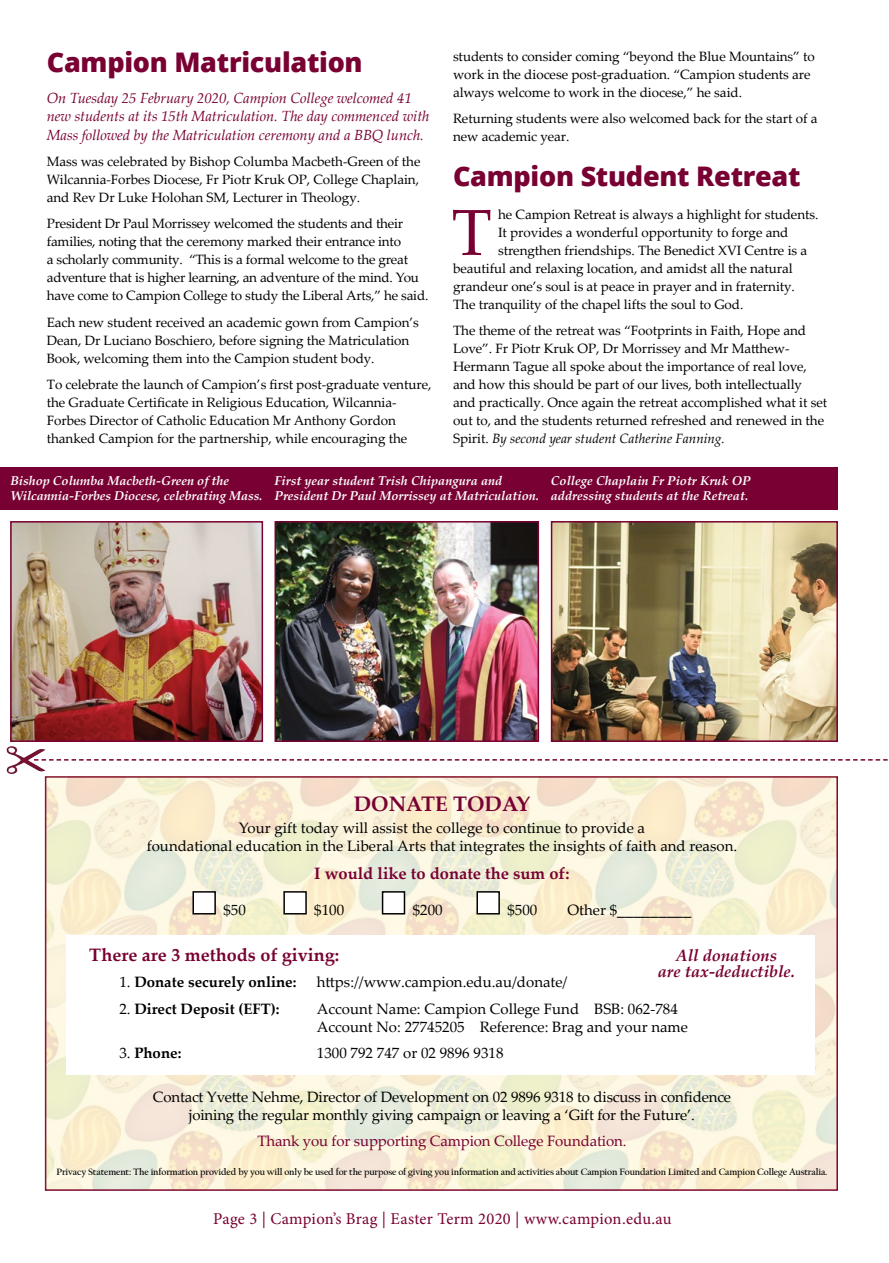
<style>
.page{position:relative;width:889px;height:1263px;background:#fff}
.page>*{position:absolute;margin:0;border:0;box-sizing:border-box;transform-origin:0 0}
.t1{font:65.25px "Palatino Linotype";color:#780032}
.t2{font:800 27px "Open Sans";letter-spacing:-.01em;color:#780032}
.t3{font:700 21px "Palatino Linotype";color:#780032}
.t4{font:700 18px "Palatino Linotype";color:#780032}
.t5{font:16.5px "Minion Pro";letter-spacing:.015em;color:#780032}
.t6{font:italic 700 16.5px/16.5px "Palatino Linotype";color:#780032;text-align:center}
.t7{font:700 16.5px "Palatino Linotype";color:#780032}
.t8{font:16.5px "Palatino Linotype";color:#000}
.t9{font:15px/18px "Palatino Linotype";color:#000;text-align:center}
.t10{font:700 15px "Palatino Linotype";color:#000}
.t11{font:15px "Palatino Linotype";letter-spacing:-.01em;color:#780032}
.t12{font:italic 14.7px/18.8px "Palatino Linotype";letter-spacing:-.005em;color:#780032}
.t13{font:13.5px/18px "Palatino Linotype";letter-spacing:-.005em;color:#000}
.t14{font:italic 700 12.75px/15px "Palatino Linotype";color:#fff}
.t15{font:700 9.6px "Californian FB";letter-spacing:-.015em;color:#000}
.s1{font-style:italic}
.s2{font-size:15px}
.s3{font-weight:400}
</style>
<div class="page">
<img style="left:13px;top:524px;width:247px;height:215px">
<div style="left:10px;top:521px;width:253px;height:221px;border:2px solid #780032"></div>
<img style="left:554px;top:524px;width:281px;height:215px">
<div style="left:551px;top:521px;width:287px;height:221px;border:2px solid #780032"></div>
<img style="left:277px;top:524px;width:259px;height:215px">
<div style="left:274px;top:521px;width:265px;height:221px;border:2px solid #780032"></div>
<div style="left:0;top:468px;width:838px;height:42px;background:#780032"></div>
<svg style="left:49px;top:759px;width:839px;height:2px"></svg>
<img style="left:6px;top:746px;width:40px;height:28px">
<svg style="left:46px;top:776px;width:791px;height:414px;background:#f4ecd4"></svg>
<div style="left:67px;top:935px;width:748px;height:139px;background:#fff"></div>
<div style="left:193px;top:892px;width:22px;height:22px;background:#fff"></div>
<div style="left:192px;top:891px;width:24px;height:23px;border:1px solid #000"></div>
<div style="left:284px;top:892px;width:22px;height:22px;background:#fff"></div>
<div style="left:283px;top:891px;width:24px;height:23px;border:1px solid #000"></div>
<div style="left:382px;top:892px;width:22px;height:22px;background:#fff"></div>
<div style="left:382px;top:891px;width:23px;height:23px;border:1px solid #000"></div>
<div style="left:477px;top:892px;width:22px;height:22px;background:#fff"></div>
<div style="left:476px;top:891px;width:24px;height:23px;border:1px solid #000"></div>
<h2 class="t2" style="left:47px;top:41px;width:317px">Campion Matriculation</h2>
<p class="t12" style="left:47px;top:88px;width:384px">On Tuesday 25 February 2020, Campion College welcomed 41 new students at its 15th Matriculation. The day commenced with<br>Mass followed by the Matriculation ceremony and a BBQ lunch.</p>
<p class="t13" style="left:47px;top:152px;width:375px;text-align:justify">Mass was celebrated by Bishop Columba Macbeth-Green of the Wilcannia-Forbes Diocese, Fr Piotr Kruk OP, College Chaplain, and Rev Dr Luke Holohan SM, Lecturer in Theology.</p>
<p class="t13" style="left:47px;top:214px;width:383px">President Dr Paul Morrissey welcomed the students and their families, noting that the ceremony marked their entrance into<br>a scholarly community. “This is a formal welcome to the great adventure that is higher learning, an adventure of the mind. You have come to Campion College to study the Liberal Arts,” he said.</p>
<p class="t13" style="left:47px;top:313px;width:373px">Each new student received an academic gown from Campion’s<br>Dean, Dr Luciano Boschiero, before signing the Matriculation<br>Book, welcoming them into the Campion student body.</p>
<p class="t13" style="left:47px;top:375px;width:386px">To celebrate the launch of Campion’s first post-graduate venture, the Graduate Certificate in Religious Education, Wilcannia-Forbes Director of Catholic Education Mr Anthony Gordon thanked Campion for the partnership, while encouraging the</p>
<p class="t13" style="left:453px;top:47px;width:363px">students to consider coming “beyond the Blue Mountains” to work in the diocese post-graduation. “Campion students are always welcome to work in the diocese,” he said.</p>
<p class="t13" style="left:453px;top:109px;width:366px">Returning students were also welcomed back for the start of a new academic year.</p>
<h2 class="t2" style="left:453px;top:156px;width:349px">Campion Student Retreat</h2>
<h1 class="t1" style="left:452px;top:186px;width:41px">T</h1>
<p class="t13" style="left:498px;top:205px;width:322px">he Campion Retreat is always a highlight for students.</p>
<p class="t13" style="left:498px;top:223px;width:292px">It provides a wonderful opportunity to forge and</p>
<p class="t13" style="left:498px;top:241px;width:311px">strengthen friendships. The Benedict XVI Centre is a</p>
<p class="t13" style="left:453px;top:259px;width:341px">beautiful and relaxing location, and amidst all the natural</p>
<p class="t13" style="left:453px;top:277px;width:343px">grandeur one’s soul is at peace in prayer and in fraternity.</p>
<p class="t13" style="left:453px;top:295px;width:292px">The tranquility of the chapel lifts the soul to God.</p>
<p class="t13" style="left:453px;top:321px;width:376px">The theme of the retreat was “Footprints in Faith, Hope and Love”. Fr Piotr Kruk OP, Dr Morrissey and Mr Matthew-Hermann Tague all spoke about the importance of real love, and how this should be part of our lives, both intellectually and practically. Once again the retreat accomplished what it set out to, and the students returned refreshed and renewed in the Spirit. <span class="s1">By second year student Catherine Fanning.</span></p>
<p class="t14" style="left:11px;top:473px;width:253px">Bishop Columba Macbeth-Green of the<br>Wilcannia-Forbes Diocese, celebrating Mass.</p>
<p class="t14" style="left:274px;top:473px;width:266px">First year student Trish Chipangura and<br>President Dr Paul Morrissey at Matriculation.</p>
<p class="t14" style="left:551px;top:473px;width:201px">College Chaplain Fr Piotr Kruk OP addressing students at the Retreat.</p>
<h3 class="t3" style="left:354px;top:788px;width:178px">DONATE TODAY</h3>
<p class="t9" style="left:147px;top:818px;width:592px">Your gift today will assist the college to continue to provide a<br>foundational education in the Liberal Arts that integrates the insights of faith and reason.</p>
<p class="t7" style="left:314px;top:861px;width:257px">I would like to donate the sum of:</p>
<p class="t9" style="left:223px;top:900px;width:24px">$50</p>
<p class="t9" style="left:314px;top:900px;width:31px">$100</p>
<p class="t9" style="left:413px;top:900px;width:31px">$200</p>
<p class="t9" style="left:507px;top:900px;width:31px">$500</p>
<p class="t8" style="left:567px;top:897px;width:126px"><span class="s2">Other $</span>_________</p>
<h3 class="t4" style="left:89px;top:942px;width:252px">There are 3 methods of giving:</h3>
<p class="t10" style="left:119px;top:971px;width:179px"><span class="s3">1.</span> Donate securely online:</p>
<p class="t9" style="left:317px;top:972px;width:252px">https://www.campion.edu.au/donate/</p>
<p class="t10" style="left:119px;top:998px;width:162px"><span class="s3">2.</span> Direct Deposit (EFT):</p>
<p class="t9" style="left:317px;top:999px;width:373px;text-align:left">Account Name: Campion College Fund BSB: 062-784<br>Account No: 27745205 Reference: Brag and your name</p>
<p class="t10" style="left:119px;top:1042px;width:64px"><span class="s3">3.</span> Phone:</p>
<p class="t9" style="left:317px;top:1044px;width:188px">1300 792 747 or 02 9896 9318</p>
<p class="t9" style="left:153px;top:1087px;width:580px">Contact Yvette Nehme, Director of Development on 02 9896 9318 to discuss in confidence joining the regular monthly giving campaign or leaving a ‘Gift for the Future’.</p>
<p class="t11" style="left:257px;top:1130px;width:370px">Thank you for supporting Campion College Foundation.</p>
<p class="t15" style="left:56px;top:1167px;width:772px">Privacy Statement: The information provided by you will only be used for the purpose of giving you information and activities about Campion Foundation Limited and Campion College Australia.</p>
<p class="t6" style="left:658px;top:946px;width:139px">All donations<br>are tax-deductible.</p>
<p class="t5" style="left:213px;top:1207px;width:460px">Page 3 | Campion’s Brag | Easter Term 2020 | www.campion.edu.au</p>
</div>
